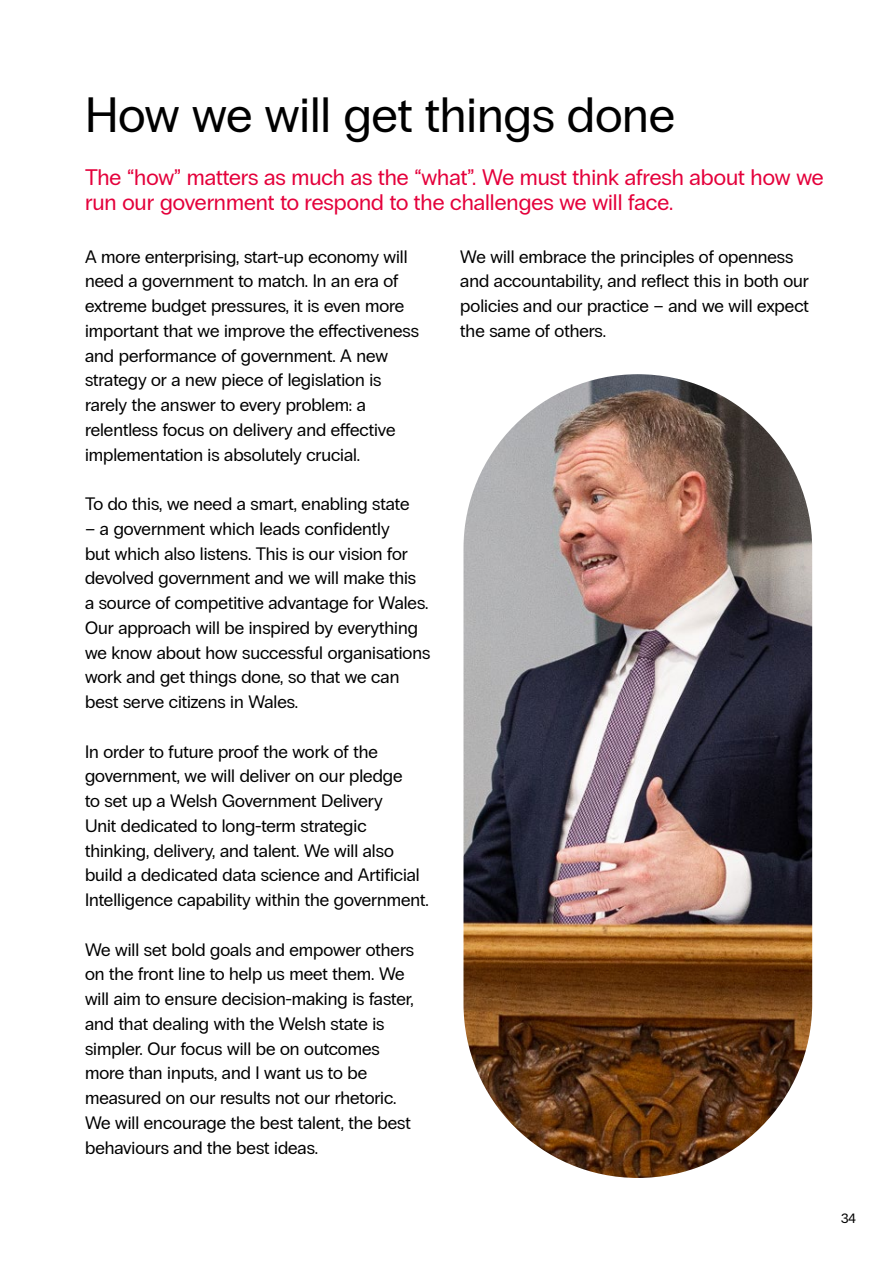
<style>
.page{position:relative;width:893px;height:1263px;background:#fff}
.page>*{position:absolute;margin:0;border:0;box-sizing:border-box;transform-origin:0 0}
.t1{font:49.5px "PP Radio Grotesk";color:#000}
.t2{font:22.5px/25.5px "PP Radio Grotesk";color:#e4003b}
.t3{font:18px/24.8px "PP Radio Grotesk";color:#000}
.t4{font:13.5px "PP Radio Grotesk";color:#000}
</style>
<div class="page">
<img style="left:463px;top:374px;width:349px;height:804px;border-radius:174px">
<h1 class="t1" style="left:85px;top:87px;width:591px">How we will get things done</h1>
<p class="t2" style="left:85px;top:164px;width:740px">The “how” matters as much as the “what”. We must think afresh about how we run our government to respond to the challenges we will face.</p>
<p class="t3" style="left:85px;top:244px;width:335px">A more enterprising, start-up economy will need a government to match. In an era of extreme budget pressures, it is even more important that we improve the effectiveness and performance of government. A new strategy or a new piece of legislation is rarely the answer to every problem: a relentless focus on delivery and effective implementation is absolutely crucial.</p>
<p class="t3" style="left:85px;top:492px;width:326px">To do this, we need a smart, enabling state</p>
<p class="t3" style="left:85px;top:516px;width:347px">– a government which leads confidently<br>but which also listens. This is our vision for devolved government and we will make this<br>a source of competitive advantage for Wales.<br>Our approach will be inspired by everything we know about how successful organisations work and get things done, so that we can best serve citizens in Wales.</p>
<p class="t3" style="left:85px;top:739px;width:345px">In order to future proof the work of the government, we will deliver on our pledge<br>to set up a Welsh Government Delivery<br>Unit dedicated to long-term strategic thinking, delivery, and talent. We will also build a dedicated data science and Artificial Intelligence capability within the government.</p>
<p class="t3" style="left:85px;top:937px;width:330px">We will set bold goals and empower others on the front line to help us meet them. We will aim to ensure decision-making is faster, and that dealing with the Welsh state is simpler. Our focus will be on outcomes more than inputs, and I want us to be measured on our results not our rhetoric.<br>We will encourage the best talent, the best behaviours and the best ideas.</p>
<p class="t3" style="left:460px;top:244px;width:350px">We will embrace the principles of openness and accountability, and reflect this in both our policies and our practice – and we will expect the same of others.</p>
<p class="t4" style="left:841px;top:1211px;width:16px">34</p>
</div>
